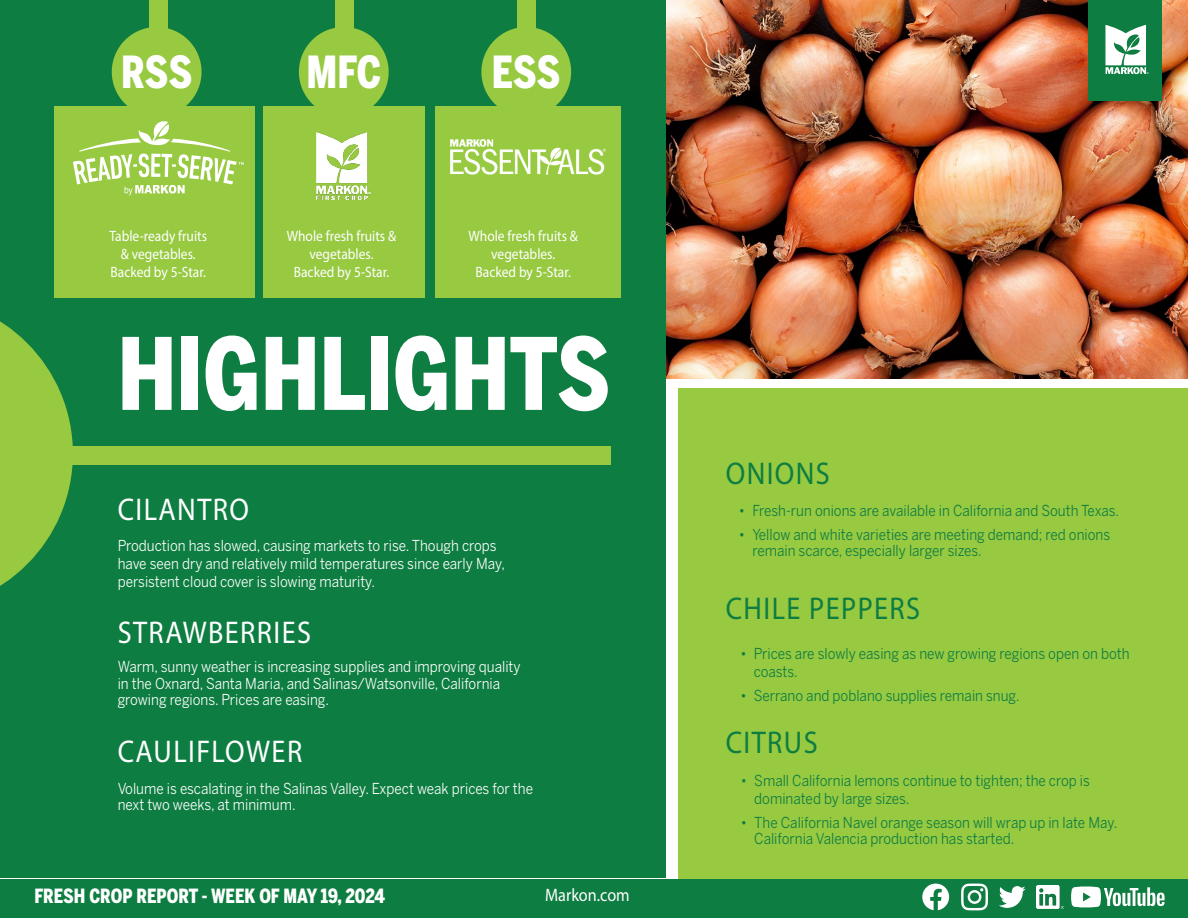
<style>
.page{position:relative;width:1188px;height:918px;background:#fff}
.page>*{position:absolute;margin:0;border:0;box-sizing:border-box;transform-origin:0 0}
.t1{font:900 98.7px "Benton Sans Cond";color:#fff;scale:.9 1}
.t2{font:900 43.95px "Benton Sans Cond";letter-spacing:-.01em;color:#fff;scale:.9 1}
.t3{font:31.5px "Myriad Pro";letter-spacing:.05em;color:#fff;scale:.9 1}
.t4{font:31.5px "Myriad Pro";letter-spacing:.05em;color:#0d7d41;scale:.9 1}
.t5{font:900 19.5px "Benton Sans Cond";color:#fff;scale:.9 1}
.t6{font:18px "Myriad Pro";color:#fff;scale:.9 1}
.t7{font:15px/18px "Benton Sans";color:#0d7d41;scale:.9 1}
.t8{font:15px/16.5px "Benton Sans";color:#fff;scale:.9 1}
.t9{font:15px/18px "Myriad Pro";color:#fff;text-align:center;scale:.9 1}
</style>
<div class="page">
<img style="left:665px;top:0;width:523px;height:379px">
<div style="left:0;top:0;width:665px;height:878px;background:#0d7d41"></div>
<div style="left:1089px;top:0;width:73px;height:100px;background:#0d7d41"></div>
<svg style="left:0;top:297px;width:73px;height:289px"></svg>
<div style="left:0;top:446px;width:610px;height:19px;background:#97c941"></div>
<div style="left:149px;top:0;width:18px;height:39px;background:#97c941"></div>
<div style="left:335px;top:0;width:18px;height:39px;background:#97c941"></div>
<div style="left:517px;top:0;width:18px;height:39px;background:#97c941"></div>
<div style="left:678px;top:389px;width:510px;height:529px;background:#97c941"></div>
<div style="left:0;top:879px;width:1188px;height:39px;background:#0d7d41"></div>
<svg style="left:922px;top:884px;width:27px;height:26px"></svg>
<svg style="left:961px;top:884px;width:27px;height:26px"></svg>
<svg style="left:999px;top:886px;width:27px;height:22px"></svg>
<img style="left:1036px;top:886px;width:27px;height:22px">
<svg style="left:1071px;top:887px;width:94px;height:20px"></svg>
<svg style="left:1105px;top:25px;width:44px;height:48px"></svg>
<div style="left:112px;top:27px;width:90px;height:90px;background:#97c941;border-radius:50%"></div>
<div style="left:299px;top:27px;width:90px;height:90px;background:#97c941;border-radius:50%"></div>
<div style="left:481px;top:27px;width:90px;height:90px;background:#97c941;border-radius:50%"></div>
<div style="left:54px;top:106px;width:201px;height:191px;background:#97c941"></div>
<div style="left:263px;top:106px;width:162px;height:191px;background:#97c941"></div>
<div style="left:435px;top:106px;width:186px;height:191px;background:#97c941"></div>
<svg style="left:73px;top:121px;width:171px;height:74px"></svg>
<img style="left:317px;top:132px;width:54px;height:68px">
<img style="left:450px;top:140px;width:155px;height:35px">
<h2 class="t2" style="left:121px;top:46px;width:81px">RSS</h2>
<h2 class="t2" style="left:307px;top:46px;width:84px">MFC</h2>
<h2 class="t2" style="left:492px;top:46px;width:78px">ESS</h2>
<p class="t9" style="left:109px;top:227px;width:110px">Table-ready fruits &amp; vegetables.<br>Backed by 5-Star.</p>
<p class="t9" style="left:287px;top:227px;width:123px">Whole fresh fruits &amp; vegetables.<br>Backed by 5-Star.</p>
<p class="t9" style="left:468px;top:227px;width:123px">Whole fresh fruits &amp; vegetables.<br>Backed by 5-Star.</p>
<h1 class="t1" style="left:118px;top:316px;width:549px">HIGHLIGHTS</h1>
<h3 class="t3" style="left:118px;top:490px;width:148px">CILANTRO</h3>
<p class="t8" style="left:118px;top:536px;width:432px;line-height:18px">Production has slowed, causing markets to rise. Though crops have seen dry and relatively mild temperatures since early May, persistent cloud cover is slowing maturity.</p>
<h3 class="t3" style="left:118px;top:613px;width:216px">STRAWBERRIES</h3>
<p class="t8" style="left:118px;top:658px;width:449px">Warm, sunny weather is increasing supplies and improving quality in the Oxnard, Santa Maria, and Salinas/Watsonville, California growing regions. Prices are easing.</p>
<h3 class="t3" style="left:118px;top:732px;width:207px">CAULIFLOWER</h3>
<p class="t8" style="left:118px;top:780px;width:463px">Volume is escalating in the Salinas Valley. Expect weak prices for the next two weeks, at minimum.</p>
<h3 class="t5" style="left:34px;top:884px;width:391px">FRESH CROP REPORT - WEEK OF MAY 19, 2024</h3>
<p class="t6" style="left:545px;top:883px;width:96px">Markon.com</p>
<h3 class="t4" style="left:726px;top:455px;width:117px">ONIONS</h3>
<p class="t7" style="left:739px;top:502px;width:424px">• Fresh-run onions are available in California and South Texas.</p>
<p class="t7" style="left:752px;top:526px;width:399px;line-height:16.5px;text-indent:-14px">• Yellow and white varieties are meeting demand; red onions remain scarce, especially larger sizes.</p>
<h3 class="t4" style="left:726px;top:589px;width:218px">CHILE PEPPERS</h3>
<p class="t7" style="left:754px;top:644px;width:419px;text-indent:-14px">• Prices are slowly easing as new growing regions open on both coasts.</p>
<p class="t7" style="left:740px;top:687px;width:312px">• Serrano and poblano supplies remain snug.</p>
<h3 class="t4" style="left:726px;top:723px;width:104px">CITRUS</h3>
<p class="t7" style="left:754px;top:772px;width:375px;text-indent:-14px">• Small California lemons continue to tighten; the crop is dominated by large sizes.</p>
<p class="t7" style="left:754px;top:814px;width:405px;line-height:16.5px;text-indent:-14px">• The California Navel orange season will wrap up in late May.<br>California Valencia production has started.</p>
</div>
